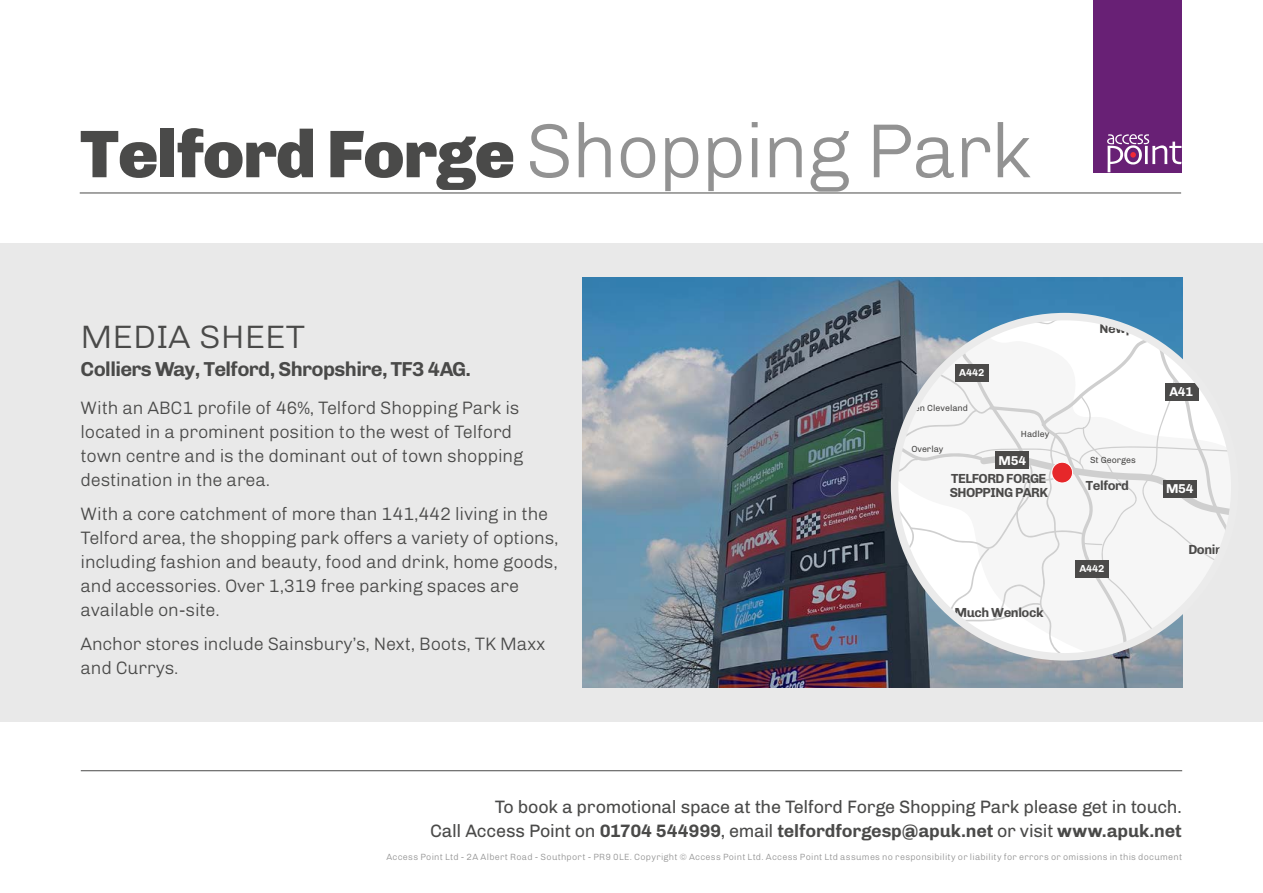
<style>
.page{position:relative;width:1263px;height:893px;background:#fff}
.page>*{position:absolute;margin:0;border:0;box-sizing:border-box;transform-origin:0 0}
.t1{font:900 67.5px "Chivo";letter-spacing:-.02em;color:#4a4a49}
.t2{font:300 32.4px "Chivo";color:#4a4a49;scale:1.06 1}
.t3{font:700 20.25px "Chivo";letter-spacing:-.03em;color:#4a4a49}
.t4{font:300 18px/24px "Chivo";letter-spacing:-.01em;color:#4a4a49}
.t5{font:18px/24px "Chivo";letter-spacing:-.015em;color:#4a4a49;text-align:right}
.t6{font:700 13.2px/13.5px "Chivo";letter-spacing:-.035em;color:#4b4a49}
.t7{font:700 12.9px "Chivo";letter-spacing:-.02em;color:#fff}
.t8{font:700 10.2px "Chivo";letter-spacing:-.02em;color:#fff}
.t9{font:300 9px "Chivo";letter-spacing:.03em;color:#929292}
.t10{font:8.85px "Chivo";color:#4b4a49}
.s1{font-weight:300;font-size:76.65px;color:#929292}
.s2{font-weight:700}
</style>
<div class="page">
<div style="left:0;top:243px;width:1263px;height:479px;background:#e9e9e9"></div>
<hr style="left:81px;top:770px;width:1101px;height:1px;background:#4a4a49">
<img style="left:583px;top:277px;width:600px;height:411px">
<svg style="left:894px;top:317px;width:335px;height:340px"></svg>
<div style="left:1052px;top:462px;width:20px;height:21px;background:#e6272a;border-radius:50%"></div>
<div style="left:1051px;top:462px;width:22px;height:21px;border:1px solid #fff;border-radius:50%"></div>
<div style="left:1163px;top:480px;width:34px;height:18px;background:#4b4a49"></div>
<div style="left:1075px;top:560px;width:34px;height:18px;background:#4b4a49"></div>
<div style="left:1165px;top:383px;width:33px;height:17px;background:#4b4a49"></div>
<div style="left:996px;top:451px;width:33px;height:18px;background:#4b4a49"></div>
<hr style="left:894px;top:532px;width:3px;height:17px;background:#4b4a49">
<div style="left:955px;top:364px;width:34px;height:18px;background:#4b4a49"></div>
<div style="left:891px;top:313px;width:347px;height:348px;border:8px solid #ebebeb;border-radius:50%"></div>
<div style="left:1093px;top:0;width:89px;height:172px;background:#682075"></div>
<svg style="left:1107px;top:134px;width:74px;height:38px"></svg>
<hr style="left:80px;top:193px;width:1101px;height:1px;background:#4a4a49">
<h1 class="t1" style="left:80px;top:100px;width:954px">Telford Forge <span class="s1">Shopping Park</span></h1>
<h2 class="t2" style="left:81px;top:313px;width:214px">MEDIA SHEET</h2>
<p class="t3" style="left:81px;top:353px;width:392px">Colliers Way, Telford, Shropshire, TF3 4AG.</p>
<p class="t8" style="left:959px;top:367px;width:27px">A442</p>
<p class="t6" style="left:1099px;top:322px;width:54px">Newport</p>
<p class="t7" style="left:1169px;top:384px;width:26px">A41</p>
<p class="t4" style="left:81px;top:394px;width:444px">With an ABC1 profile of 46%, Telford Shopping Park is located in a prominent position to the west of Telford town centre and is the dominant out of town shopping destination in the area.</p>
<p class="t4" style="left:81px;top:500px;width:479px">With a core catchment of more than 141,442 living in the Telford area, the shopping park offers a variety of options, including fashion and beauty, food and drink, home goods, and accessories. Over 1,319 free parking spaces are available on-site.</p>
<p class="t4" style="left:81px;top:630px;width:467px">Anchor stores include Sainsbury’s, Next, Boots, TK Maxx and Currys.</p>
<p class="t10" style="left:902px;top:402px;width:68px">Esten Cleveland</p>
<p class="t10" style="left:911px;top:444px;width:33px">Overlay</p>
<p class="t10" style="left:1021px;top:429px;width:30px">Hadley</p>
<p class="t7" style="left:998px;top:453px;width:29px">M54</p>
<p class="t10" style="left:1090px;top:455px;width:47px">St Georges</p>
<p class="t6" style="left:950px;top:472px;width:100px">TELFORD FORGE<br>SHOPPING PARK</p>
<p class="t7" style="left:1166px;top:481px;width:29px">M54</p>
<p class="t6" style="left:1086px;top:478px;width:45px">Telford</p>
<p class="t6" style="left:954px;top:605px;width:91px">Much Wenlock</p>
<p class="t8" style="left:1079px;top:562px;width:27px">A442</p>
<p class="t6" style="left:1188px;top:542px;width:63px">Donington</p>
<p class="t5" style="left:430px;top:793px;width:753px">To book a promotional space at the Telford Forge Shopping Park please get in touch.<br>Call Access Point on <span class="s2">01704 544999</span>, email <span class="s2">telfordforgesp@apuk.net</span> or visit <span class="s2">www.apuk.net</span></p>
<p class="t9" style="left:386px;top:850px;width:797px">Access Point Ltd - 2A Albert Road - Southport - PR9 0LE. Copyright © Access Point Ltd. Access Point Ltd assumes no responsibility or liability for errors or omissions in this document</p>
</div>
